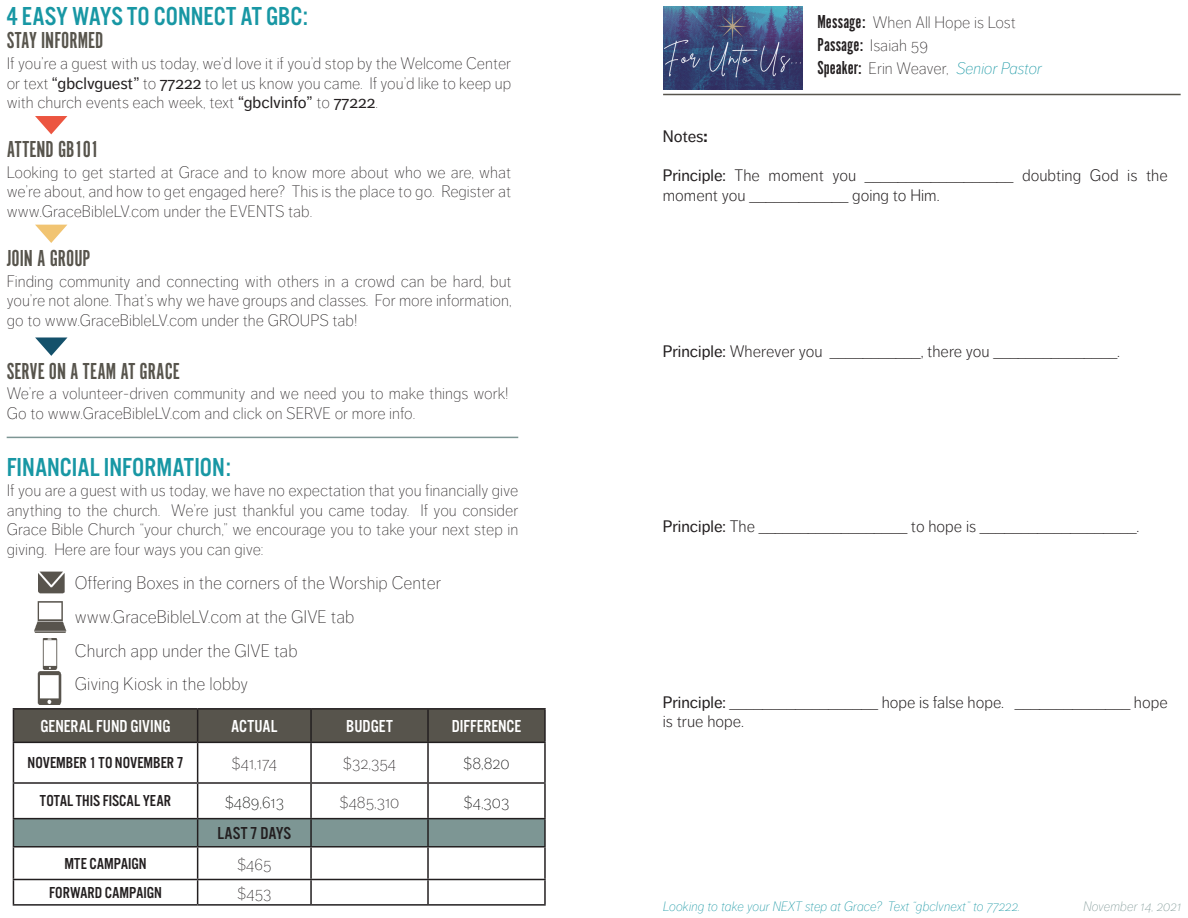
<style>
.page{position:relative;width:1188px;height:918px;background:#fff}
.page>*{position:absolute;margin:0;border:0;box-sizing:border-box;transform-origin:0 0}
.t1{font:27px "Alternate Got No 3 D";color:#1897a4}
.t2{font:24px "Alternate Got No 1 D";color:#57544c}
.t3{font:19.5px "Alternate Got No 1 D";color:#231f20}
.t4{font:300 expanded 18px "Dagny Pro";color:#231f20}
.Body{font:18px "Alternate Got No 3 D";color:#fff}
.Body-2{font:18px "Alternate Got No 3 D";color:#231f20}
.Body-3{font:300 expanded 16.5px/19.5px "Dagny Pro";color:#231f20;text-align:justify}
.t5{font:300 16.5px/19.5px "Dagny Pro";color:#231f20}
.Body-4{font:16.5px "Alternate Got No 3 D";color:#231f20}
.t6{font:italic 300 expanded 16.5px "Dagny Pro";color:#1897a4}
.Body-5{font:300 expanded 16.5px "Dagny Pro";color:#000}
.Body-6{font:300 expanded 16.5px "Dagny Pro";color:#040503}
.t7{font:16.5px "Dagny Pro";letter-spacing:-.005em;color:#231f20}
.t8{font:italic 300 expanded 13.5px "Dagny Pro";color:#1897a4}
.t9{font:italic 300 expanded 13.5px "Dagny Pro";color:#7d9694}
.s1{font-weight:400;font-stretch:normal}
.s2{font-style:normal;color:#231f20}
.s3{font-weight:700}
.s4{font-weight:400}
</style>
<div class="page">
<hr style="left:663px;top:94px;width:518px;height:1px;background:#57544c">
<svg style="left:35px;top:116px;width:33px;height:19px"></svg>
<svg style="left:35px;top:224px;width:33px;height:19px"></svg>
<svg style="left:35px;top:337px;width:33px;height:19px"></svg>
<hr style="left:7px;top:437px;width:511px;height:1px;background:#7d9694">
<img style="left:663px;top:7px;width:139px;height:83px">
<div style="left:14px;top:710px;width:530px;height:32px;background:#57544c"></div>
<hr style="left:13px;top:708px;width:185px;height:2px;background:#231f20">
<hr style="left:13px;top:710px;width:1px;height:32px;background:#231f20">
<hr style="left:198px;top:708px;width:113px;height:2px;background:#231f20">
<hr style="left:197px;top:710px;width:1px;height:32px;background:#231f20">
<hr style="left:311px;top:708px;width:117px;height:2px;background:#231f20">
<hr style="left:310px;top:710px;width:2px;height:32px;background:#231f20">
<hr style="left:428px;top:708px;width:118px;height:2px;background:#231f20">
<hr style="left:427px;top:710px;width:2px;height:32px;background:#231f20">
<hr style="left:544px;top:710px;width:2px;height:32px;background:#231f20">
<hr style="left:13px;top:742px;width:185px;height:1px;background:#231f20">
<hr style="left:13px;top:743px;width:1px;height:39px;background:#231f20">
<hr style="left:198px;top:742px;width:113px;height:1px;background:#231f20">
<hr style="left:197px;top:743px;width:1px;height:39px;background:#231f20">
<hr style="left:311px;top:742px;width:117px;height:1px;background:#231f20">
<hr style="left:310px;top:743px;width:2px;height:39px;background:#231f20">
<hr style="left:428px;top:742px;width:118px;height:1px;background:#231f20">
<hr style="left:427px;top:743px;width:2px;height:39px;background:#231f20">
<hr style="left:544px;top:743px;width:2px;height:39px;background:#231f20">
<hr style="left:13px;top:782px;width:185px;height:2px;background:#231f20">
<hr style="left:13px;top:784px;width:1px;height:34px;background:#231f20">
<hr style="left:198px;top:782px;width:113px;height:2px;background:#231f20">
<hr style="left:197px;top:784px;width:1px;height:34px;background:#231f20">
<hr style="left:311px;top:782px;width:117px;height:2px;background:#231f20">
<hr style="left:310px;top:784px;width:2px;height:34px;background:#231f20">
<hr style="left:428px;top:782px;width:118px;height:2px;background:#231f20">
<hr style="left:427px;top:784px;width:2px;height:34px;background:#231f20">
<hr style="left:544px;top:784px;width:2px;height:34px;background:#231f20">
<hr style="left:13px;top:818px;width:185px;height:1px;background:#231f20">
<hr style="left:198px;top:818px;width:113px;height:1px;background:#231f20">
<div style="left:13px;top:819px;width:531px;height:27px;background:#7d9694"></div>
<hr style="left:311px;top:818px;width:117px;height:1px;background:#231f20">
<hr style="left:310px;top:819px;width:2px;height:27px;background:#231f20">
<hr style="left:428px;top:818px;width:118px;height:1px;background:#231f20">
<hr style="left:427px;top:819px;width:2px;height:27px;background:#231f20">
<hr style="left:544px;top:819px;width:2px;height:27px;background:#231f20">
<hr style="left:13px;top:846px;width:185px;height:2px;background:#231f20">
<hr style="left:13px;top:848px;width:1px;height:31px;background:#231f20">
<hr style="left:198px;top:846px;width:113px;height:2px;background:#231f20">
<hr style="left:197px;top:848px;width:1px;height:31px;background:#231f20">
<hr style="left:311px;top:846px;width:117px;height:2px;background:#231f20">
<hr style="left:310px;top:848px;width:2px;height:31px;background:#231f20">
<hr style="left:428px;top:846px;width:118px;height:2px;background:#231f20">
<hr style="left:427px;top:848px;width:2px;height:31px;background:#231f20">
<hr style="left:544px;top:848px;width:2px;height:31px;background:#231f20">
<hr style="left:13px;top:879px;width:185px;height:1px;background:#231f20">
<svg style="left:13px;top:880px;width:1px;height:24px"></svg>
<hr style="left:198px;top:879px;width:113px;height:1px;background:#231f20">
<svg style="left:197px;top:880px;width:1px;height:24px"></svg>
<hr style="left:311px;top:879px;width:117px;height:1px;background:#231f20">
<hr style="left:310px;top:880px;width:2px;height:24px;background:#231f20">
<hr style="left:428px;top:879px;width:118px;height:1px;background:#231f20">
<hr style="left:427px;top:880px;width:2px;height:24px;background:#231f20">
<hr style="left:544px;top:880px;width:2px;height:24px;background:#231f20">
<hr style="left:13px;top:904px;width:185px;height:2px;background:#231f20">
<hr style="left:198px;top:904px;width:113px;height:2px;background:#231f20">
<hr style="left:311px;top:904px;width:117px;height:2px;background:#231f20">
<hr style="left:428px;top:904px;width:118px;height:2px;background:#231f20">
<img style="left:37px;top:671px;width:25px;height:34px">
<img style="left:42px;top:638px;width:16px;height:32px">
<img style="left:34px;top:601px;width:33px;height:32px">
<img style="left:38px;top:571px;width:27px;height:23px">
<p class="t1" style="left:7px;top:2px;width:303px">4 EASY WAYS TO CONNECT AT GBC:</p>
<p class="t2" style="left:7px;top:28px;width:98px">STAY INFORMED</p>
<p class="Body-3" style="left:7px;top:54px;width:506px">If you’re a guest with us today, we’d love it if you’d stop by the Welcome Center or text <span class="s1">“gbclvguest”</span> to <span class="s1">77222</span> to let us know you came. If you’d like to keep up with church events each week, text <span class="s1">“gbclvinfo”</span> to <span class="s1">77222</span>.</p>
<p class="t2" style="left:7px;top:136px;width:94px">ATTEND GB101</p>
<p class="Body-3" style="left:7px;top:162px;width:506px">Looking to get started at Grace and to know more about who we are, what we’re about, and how to get engaged here? This is the place to go. Register at www.GraceBibleLV.com under the EVENTS tab.</p>
<p class="t2" style="left:7px;top:246px;width:85px">JOIN A GROUP</p>
<p class="Body-3" style="left:7px;top:272px;width:506px">Finding community and connecting with others in a crowd can be hard, but you’re not alone. That’s why we have groups and classes. For more information, go to www.GraceBibleLV.com under the GROUPS tab!</p>
<p class="t2" style="left:7px;top:358px;width:175px">SERVE ON A TEAM AT GRACE</p>
<p class="Body-3" style="left:7px;top:384px;width:503px">We’re a volunteer-driven community and we need you to make things work!<br>Go to www.GraceBibleLV.com and click on SERVE or more info.</p>
<p class="t1" style="left:7px;top:452px;width:225px">FINANCIAL INFORMATION:</p>
<p class="Body-3" style="left:7px;top:481px;width:513px">If you are a guest with us today, we have no expectation that you financially give anything to the church. We’re just thankful you came today. If you consider Grace Bible Church “your church,” we encourage you to take your next step in giving. Here are four ways you can give:</p>
<p class="t4" style="left:75px;top:573px;width:368px">Offering Boxes in the corners of the Worship Center</p>
<p class="t4" style="left:75px;top:606px;width:281px">www.GraceBibleLV.com at the GIVE tab</p>
<p class="t4" style="left:75px;top:641px;width:224px">Church app under the GIVE tab</p>
<p class="t4" style="left:75px;top:674px;width:175px">Giving Kiosk in the lobby</p>
<p class="Body" style="left:41px;top:716px;width:131px">GENERAL FUND GIVING</p>
<p class="Body" style="left:231px;top:716px;width:48px">ACTUAL</p>
<p class="Body" style="left:346px;top:716px;width:48px">BUDGET</p>
<p class="Body" style="left:452px;top:716px;width:71px">DIFFERENCE</p>
<p class="Body-4" style="left:28px;top:754px;width:157px">NOVEMBER 1 TO NOVEMBER 7</p>
<p class="Body-3" style="left:232px;top:754px;width:47px">$41,174</p>
<p class="Body-3" style="left:343px;top:754px;width:55px">$32,354</p>
<p class="Body-5" style="left:463px;top:754px;width:48px">$8,820</p>
<p class="Body-4" style="left:40px;top:792px;width:133px">TOTAL THIS FISCAL YEAR</p>
<p class="Body-6" style="left:225px;top:793px;width:61px">$489,613</p>
<p class="Body-3" style="left:340px;top:792px;width:61px">$485,310</p>
<p class="Body-5" style="left:464px;top:793px;width:47px">$4,303</p>
<p class="Body-2" style="left:217px;top:823px;width:75px">LAST 7 DAYS</p>
<p class="Body-4" style="left:64px;top:854px;width:84px">MTE CAMPAIGN</p>
<p class="Body-3" style="left:237px;top:855px;width:36px">$465</p>
<p class="Body-4" style="left:49px;top:884px;width:114px">FORWARD CAMPAIGN</p>
<p class="Body-3" style="left:237px;top:884px;width:36px">$453</p>
<p class="t3" style="left:818px;top:11px;width:50px">Message:</p>
<p class="Body-3" style="left:873px;top:12px;width:144px">When All Hope is Lost</p>
<p class="t3" style="left:818px;top:34px;width:48px">Passage:</p>
<p class="Body-3" style="left:870px;top:35px;width:60px">Isaiah 59</p>
<p class="t3" style="left:818px;top:58px;width:46px">Speaker:</p>
<p class="t6" style="left:869px;top:59px;width:175px"><span class="s2">Erin Weaver,</span> Senior Pastor</p>
<p class="t7" style="left:663px;top:127px;width:47px">Notes<span class="s3">:</span></p>
<p class="t5" style="left:663px;top:166px;width:506px"><span class="s4">Principle:</span> The moment you __________________ doubting God is the moment you ____________ going to Him.</p>
<p class="t5" style="left:663px;top:341px;width:459px"><span class="s4">Principle:</span> Wherever you ___________, there you _______________.</p>
<p class="t5" style="left:663px;top:517px;width:478px"><span class="s4">Principle:</span> The __________________ to hope is ___________________.</p>
<p class="t5" style="left:663px;top:692px;width:506px"><span class="s4">Principle:</span> __________________ hope is false hope. ______________ hope is true hope.</p>
<p class="t8" style="left:663px;top:899px;width:359px">Looking to take your NEXT step at Grace? Text “gbclvnext” to 77222.</p>
<p class="t9" style="left:1083px;top:899px;width:99px">November 14, 2021</p>
</div>
